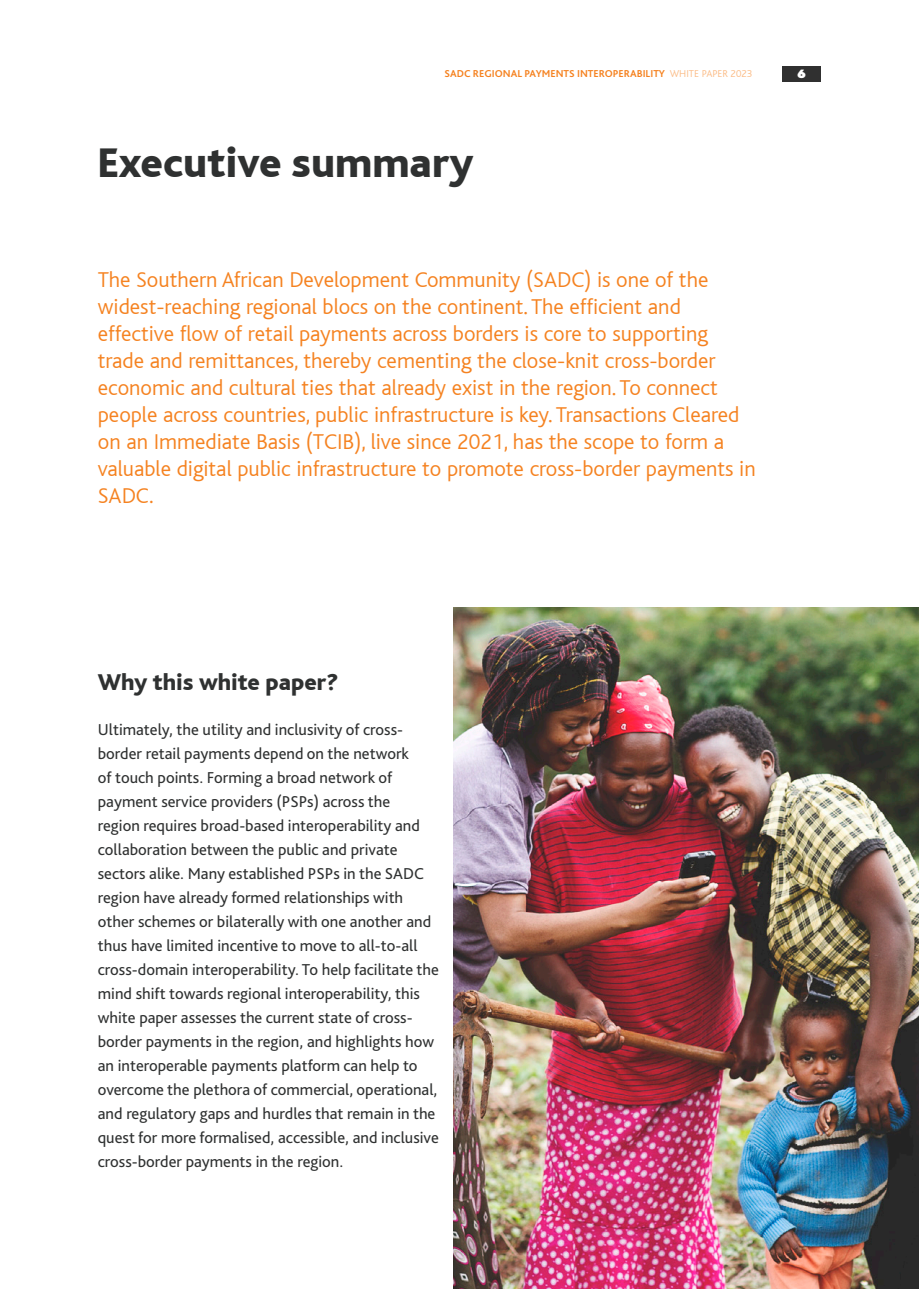
<style>
.page{position:relative;width:919px;height:1289px;background:#fff}
.page>*{position:absolute;margin:0;border:0;box-sizing:border-box;transform-origin:0 0}
.Headline_White{font:800 43.5px "Bliss";color:#2f3131}
.HeadBodyText_White{font:800 24px "Bliss";color:#2f3131}
.Hilite_Italic_Text{font:300 22.5px/27px "Bliss";color:#f58220}
.Body_Text_White{font:16.5px/24px "Bliss Pro";color:#2f3131}
.t1{font:900 12px "Rubik";color:#fff}
.t2{font:700 10.5px "Bliss Pro";color:#f58220}
.s1{font-family:"Bliss";font-weight:300;color:#fbbb85}
.s2{font-family:"Bliss Pro";font-weight:400}
</style>
<div class="page">
<img style="left:453px;top:607px;width:465px;height:681px">
<div style="left:782px;top:66px;width:39px;height:16px;background:#303030"></div>
<p class="t2" style="left:444px;top:67px;width:309px">SADC REGIONAL PAYMENTS INTEROPERABILITY <span class="s1">WHITE PAPER 2023</span></p>
<p class="t1" style="left:797px;top:67px;width:10px">6</p>
<p class="Headline_White" style="left:98px;top:140px;width:377px">Executive summary</p>
<p class="Hilite_Italic_Text" style="left:98px;top:267px;width:659px">The Southern African Development Community (SADC) is one of the widest-reaching regional blocs on the continent. The efficient and effective flow of retail payments across borders is core to supporting trade and remittances, thereby cementing the close-knit cross-border economic and cultural ties that already exist in the region. To connect people across countries, public infrastructure is key. Transactions Cleared on an Immediate Basis (TCIB), live since 2021, has the scope to form a valuable digital public infrastructure to promote cross-border payments in SADC<span class="s2">.</span></p>
<p class="HeadBodyText_White" style="left:98px;top:670px;width:242px">Why this white paper?</p>
<p class="Body_Text_White" style="left:98px;top:717px;width:342px">Ultimately, the utility and inclusivity of cross&shy;border retail payments depend on the network<br>of touch points. Forming a broad network of payment service providers (PSPs) across the<br>region requires broad-based interoperability and collaboration between the public and private sectors alike. Many established PSPs in the SADC region have already formed relationships with other schemes or bilaterally with one another and thus have limited incentive to move to all-to-all cross-domain interoperability. To help facilitate the mind shift towards regional interoperability, this white paper assesses the current state of cross&shy;border payments in the region, and highlights how an interoperable payments platform can help to overcome the plethora of commercial, operational, and regulatory gaps and hurdles that remain in the quest for more formalised, accessible, and inclusive cross-border payments in the region.</p>
</div>
